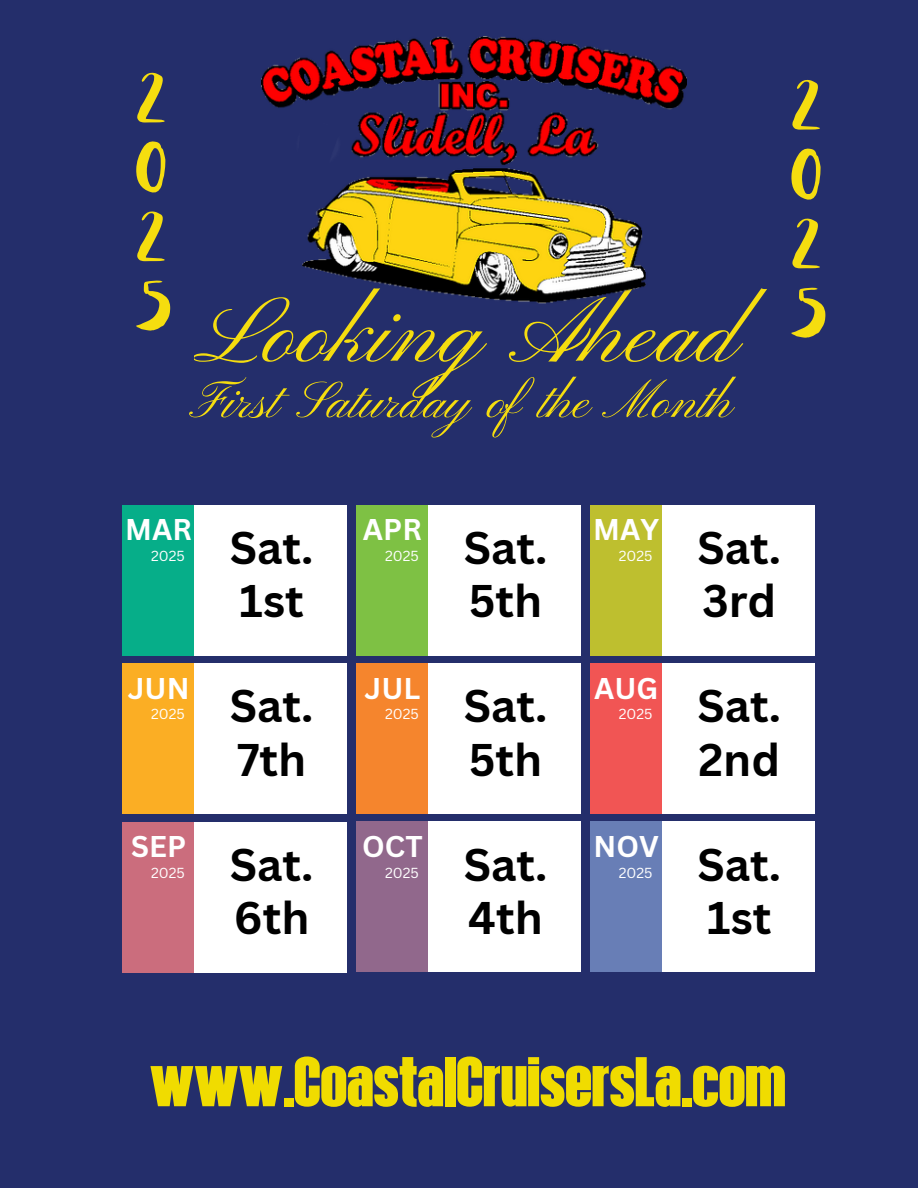
<style>
.page{position:relative;width:918px;height:1188px;background:#242e6b}
.page>*{position:absolute;margin:0;border:0;box-sizing:border-box;transform-origin:0 0}
.t1{font:94.2px "Pinyon Script";color:#f5dd0f}
.t2{font:66px "Hennigar";color:#f0dc00}
.t3{font:57.6px/69.3px "Aloja Extended";color:#f5dd0f;text-align:justify}
.t4{font:52.35px "Pinyon Script";color:#f5dd0f}
.t5{font:700 44.55px "Canva Sans";color:#000}
.t6{font:700 29.25px "Canva Sans";color:#fff}
.t7{font:14.1px "Canva Sans";color:#fff}
</style>
<div class="page">
<div style="left:123px;top:505px;width:224px;height:150px;background:#fff"></div>
<div style="left:123px;top:505px;width:71px;height:150px;background:#06ae89"></div>
<div style="left:356px;top:505px;width:225px;height:150px;background:#fff"></div>
<div style="left:357px;top:505px;width:71px;height:150px;background:#7ec144"></div>
<div style="left:590px;top:505px;width:224px;height:150px;background:#fff"></div>
<div style="left:590px;top:505px;width:71px;height:150px;background:#bebf2f"></div>
<div style="left:123px;top:663px;width:224px;height:151px;background:#fff"></div>
<div style="left:123px;top:663px;width:71px;height:151px;background:#fbae24"></div>
<div style="left:356px;top:663px;width:225px;height:151px;background:#fff"></div>
<div style="left:357px;top:663px;width:71px;height:151px;background:#f5852d"></div>
<div style="left:590px;top:663px;width:224px;height:151px;background:#fff"></div>
<div style="left:590px;top:663px;width:71px;height:151px;background:#f15554"></div>
<div style="left:123px;top:822px;width:224px;height:150px;background:#fff"></div>
<div style="left:123px;top:822px;width:71px;height:150px;background:#cb6d7d"></div>
<div style="left:356px;top:822px;width:225px;height:150px;background:#fff"></div>
<div style="left:357px;top:822px;width:71px;height:150px;background:#91688c"></div>
<div style="left:590px;top:822px;width:224px;height:150px;background:#fff"></div>
<div style="left:590px;top:822px;width:71px;height:150px;background:#687eb6"></div>
<img style="left:262px;top:37px;width:425px;height:267px">
<p class="t3" style="left:136px;top:70px;width:43px">2<br>0<br>2<br>5</p>
<h4 class="t3" style="left:791px;top:77px;width:43px">2<br>0<br>2<br>5</h4>
<p class="t1" style="left:206px;top:280px;width:538px">Looking Ahead</p>
<h3 class="t4" style="left:193px;top:372px;width:543px">First Saturday ofthe Month</h3>
<h3 class="t6" style="left:125px;top:509px;width:68px">MAR</h3>
<h1 class="t7" style="left:151px;top:546px;width:35px">2025</h1>
<h3 class="t5" style="left:230px;top:516px;width:85px">Sat.</h3>
<h5 class="t5" style="left:240px;top:570px;width:66px">1st</h5>
<p class="t6" style="left:363px;top:509px;width:60px">APR</p>
<h4 class="t7" style="left:385px;top:546px;width:35px">2025</h4>
<h4 class="t5" style="left:464px;top:516px;width:85px">Sat.</h4>
<h5 class="t5" style="left:469px;top:570px;width:75px">5th</h5>
<p class="t6" style="left:593px;top:509px;width:67px">MAY</p>
<h4 class="t7" style="left:619px;top:546px;width:35px">2025</h4>
<h4 class="t5" style="left:698px;top:516px;width:85px">Sat.</h4>
<h5 class="t5" style="left:702px;top:570px;width:75px">3rd</h5>
<p class="t6" style="left:128px;top:668px;width:63px">JUN</p>
<h4 class="t7" style="left:151px;top:704px;width:35px">2025</h4>
<h4 class="t5" style="left:230px;top:675px;width:85px">Sat.</h4>
<h5 class="t5" style="left:237px;top:728px;width:71px">7th</h5>
<p class="t6" style="left:365px;top:667px;width:57px">JUL</p>
<h4 class="t7" style="left:385px;top:704px;width:35px">2025</h4>
<h4 class="t5" style="left:464px;top:675px;width:85px">Sat.</h4>
<h5 class="t5" style="left:469px;top:728px;width:75px">5th</h5>
<p class="t6" style="left:594px;top:667px;width:66px">AUG</p>
<h4 class="t7" style="left:619px;top:704px;width:35px">2025</h4>
<h4 class="t5" style="left:698px;top:675px;width:85px">Sat.</h4>
<h5 class="t5" style="left:698px;top:728px;width:83px">2nd</h5>
<p class="t6" style="left:131px;top:826px;width:56px">SEP</p>
<h4 class="t7" style="left:151px;top:863px;width:35px">2025</h4>
<h4 class="t5" style="left:230px;top:833px;width:85px">Sat.</h4>
<h5 class="t5" style="left:234px;top:887px;width:77px">6th</h5>
<p class="t6" style="left:362px;top:826px;width:62px">OCT</p>
<h4 class="t7" style="left:385px;top:863px;width:35px">2025</h4>
<h4 class="t5" style="left:464px;top:833px;width:85px">Sat.</h4>
<h5 class="t5" style="left:468px;top:886px;width:76px">4th</h5>
<p class="t6" style="left:594px;top:826px;width:67px">NOV</p>
<h4 class="t7" style="left:619px;top:863px;width:35px">2025</h4>
<h4 class="t5" style="left:698px;top:833px;width:85px">Sat.</h4>
<h5 class="t5" style="left:707px;top:886px;width:66px">1st</h5>
<h4 class="t2" style="left:150px;top:1039px;width:638px">www.CoastalCruisersLa.com</h4>
</div>
